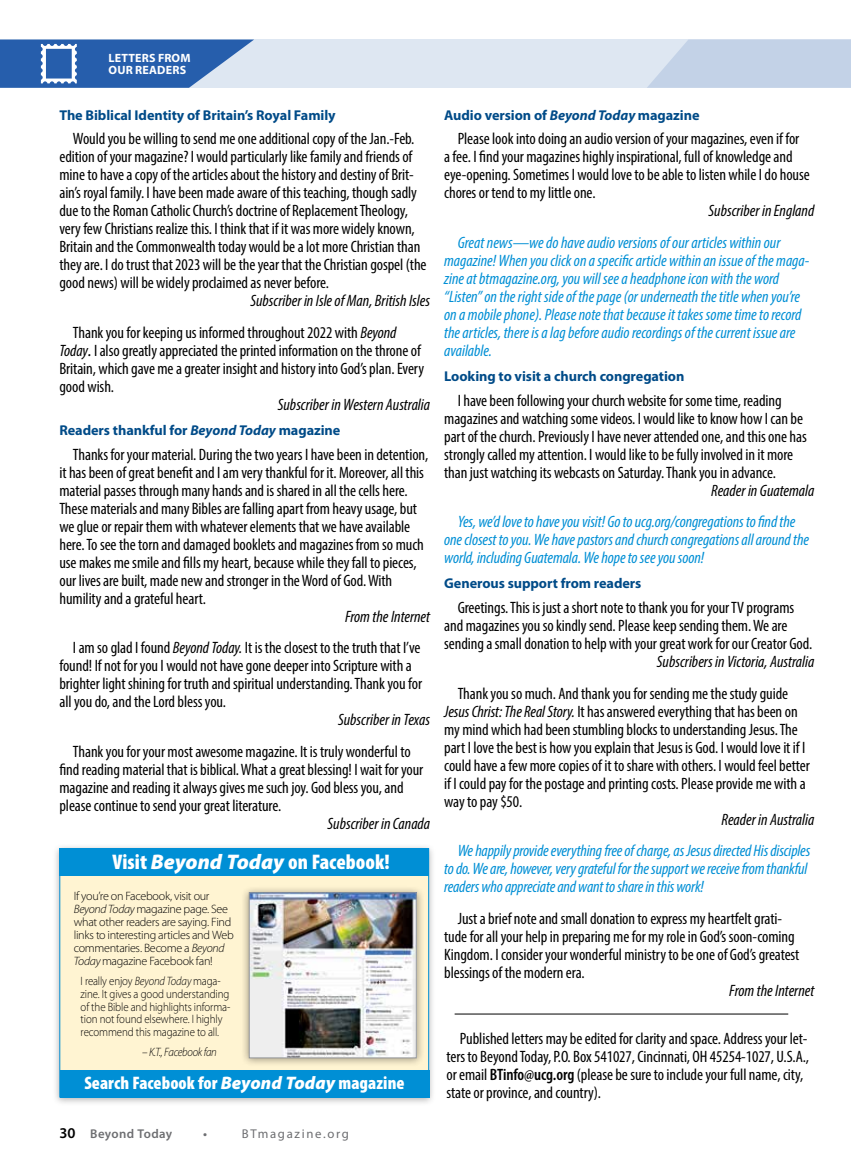
<style>
.page{position:relative;width:851px;height:1161px;background:#fff}
.page>*{position:absolute;margin:0;border:0;box-sizing:border-box;transform-origin:0 0}
.t1{font:900 condensed 21.15px "Myriad Pro";letter-spacing:.005em;color:#fff}
.t2{font:900 condensed 18.15px "Myriad Pro";letter-spacing:.005em;color:#fff}
.t3{font:condensed 16.5px/18px "Myriad Pro";letter-spacing:-.005em;color:#000}
.t4{font:italic condensed 16.5px/18px "Myriad Pro";letter-spacing:-.005em;color:#008fd5}
.t5{font:italic condensed 16.5px "Myriad Pro";color:#000}
.t6{font:700 14.25px "Myriad Pro";letter-spacing:-.005em;color:#004b88}
.t7{font:600 12.75px "Myriad Pro";letter-spacing:.03em;color:#6d6e71}
.t8{font:12.75px "Myriad Pro";letter-spacing:.13em;color:#6d6e71}
.t9{font:300 12.15px/12.9px "Myriad Pro";letter-spacing:-.02em;color:#000}
.t10{font:300 12.15px/12.9px "Myriad Pro";letter-spacing:-.02em;color:#000;scale:.9 1}
.t11{font:italic 300 12.15px "Myriad Pro";letter-spacing:-.025em;color:#000;scale:.9 1}
.t12{font:700 12px/12px "Myriad Pro";letter-spacing:.015em;color:#fff}
.s1{font-style:italic}
.s2{font-style:italic;font-stretch:normal}
.s3{font-size:15px;color:#000}
.s4{font-weight:600}
</style>
<div class="page">
<div style="left:0;top:40px;width:850px;height:48px;background:#dee7f2"></div>
<svg style="left:0;top:40px;width:254px;height:48px;background:#4776b8"></svg>
<hr style="left:454px;top:1014px;width:334px;height:1px;background:#000">
<svg style="left:647px;top:40px;width:203px;height:48px;background:#c5d4e8"></svg>
<div style="left:52px;top:844px;width:384px;height:263px;background:#000;opacity:.3"></div>
<div style="left:60px;top:849px;width:368px;height:248px;background:#fff4d2"></div>
<div style="left:59px;top:848px;width:370px;height:27px;background:#008fd5"></div>
<div style="left:240px;top:885px;width:185px;height:183px;background:#000;opacity:.4"></div>
<img style="left:251px;top:894px;width:163px;height:162px">
<div style="left:249px;top:892px;width:167px;height:166px;border:1px solid #939598"></div>
<div style="left:60px;top:1070px;width:369px;height:27px;background:#008fd5"></div>
<p class="t12" style="left:109px;top:52px;width:83px">LETTERS FROM<br>OUR READERS</p>
<p class="t6" style="left:59px;top:107px;width:278px">The Biblical Identity of Britain’s Royal Family</p>
<p class="t3" style="left:59px;top:130px;width:368px;text-indent:13px">Would you be willing to send me one additional copy of the Jan.-Feb. edition of your magazine? I would particularly like family and friends of mine to have a copy of the articles about the history and destiny of Brit&shy;ain’s royal family. I have been made aware of this teaching, though sadly due to the Roman Catholic Church’s doctrine of Replacement Theology, very few Christians realize this. I think that if it was more widely known, Britain and the Commonwealth today would be a lot more Christian than they are. I do trust that 2023 will be the year that the Christian gospel (the good news) will be widely proclaimed as never before.</p>
<p class="t3" style="left:73px;top:285px;width:359px;line-height:31.5px;text-indent:177px"><span class="s1">Subscriber in Isle of Man, British Isles<br></span>Thank you for keeping us informed throughout 2022 with <span class="s1">Beyond</span></p>
<p class="t3" style="left:59px;top:341px;width:366px"><span class="s1">Today</span><span class="s2">.</span> I also greatly appreciated the printed information on the throne of<br>Britain, which gave me a greater insight and history into God’s plan. Every good wish.</p>
<p class="t5" style="left:278px;top:394px;width:154px">Subscriber in Western Australia</p>
<p class="t6" style="left:59px;top:422px;width:282px">Readers thankful for <span class="s1">Beyond Today</span> magazine</p>
<p class="t3" style="left:59px;top:445px;width:370px;text-indent:13px">Thanks for your material. During the two years I have been in detention, it has been of great benefit and I am very thankful for it. Moreover, all this material passes through many hands and is shared in all the cells here.<br>These materials and many Bibles are falling apart from heavy usage, but we glue or repair them with whatever elements that we have available here. To see the torn and damaged booklets and magazines from so much use makes me smile and fills my heart, because while they fall to pieces, our lives are built, made new and stronger in the Word of God. With humility and a grateful heart.</p>
<p class="t3" style="left:73px;top:600px;width:358px;line-height:31.5px;text-indent:272px"><span class="s1">From the Internet<br></span>I am so glad I found <span class="s1">Beyond Today.</span> It is the closest to the truth that I’ve</p>
<p class="t3" style="left:59px;top:657px;width:364px">found! If not for you I would not have gone deeper into Scripture with a brighter light shining for truth and spiritual understanding. Thank you for all you do, and the Lord bless you.</p>
<p class="t5" style="left:338px;top:710px;width:94px">Subscriber in Texas</p>
<p class="t3" style="left:59px;top:742px;width:365px;text-indent:13px">Thank you for your most awesome magazine. It is truly wonderful to find reading material that is biblical. What a great blessing! I wait for your magazine and reading it always gives me such joy. God bless you, and please continue to send your great literature.</p>
<p class="t5" style="left:327px;top:813px;width:104px">Subscriber in Canada</p>
<p class="t1" style="left:112px;top:848px;width:279px">Visit <span class="s2">Beyond Today</span> on Facebook!</p>
<p class="t9" style="left:74px;top:890px;width:161px">If you’re on Facebook, visit our<br><span class="s1">Beyond Today</span> magazine page. See what other readers are saying. Find links to interesting articles and Web commentaries. Become a <span class="s1">Beyond<br>Today</span> magazine Facebook fan!</p>
<p class="t10" style="left:81px;top:974px;width:168px">I really enjoy <span class="s1">Beyond Today</span> maga&shy;zine. It gives a good understanding of the Bible and highlights informa&shy;tion not found elsewhere. I highly recommend this magazine to all.</p>
<p class="t11" style="left:142px;top:1045px;width:84px">– K.T., Facebook fan</p>
<p class="t2" style="left:84px;top:1072px;width:321px">Search Facebook for <span class="s2">Beyond Today</span> magazine</p>
<p class="t7" style="left:59px;top:1126px;width:114px"><span class="s3">30</span> Beyond Today</p>
<p class="t7" style="left:203px;top:1126px;width:5px">•</p>
<p class="t8" style="left:242px;top:1126px;width:109px">BTmagazine.org</p>
<p class="t6" style="left:444px;top:107px;width:257px">Audio version of <span class="s1">Beyond Today</span> magazine</p>
<p class="t3" style="left:444px;top:130px;width:367px;text-indent:13px">Please look into doing an audio version of your magazines, even if for<br>a fee. I find your magazines highly inspirational, full of knowledge and eye-opening. Sometimes I would love to be able to listen while I do house chores or tend to my little one.</p>
<p class="t5" style="left:708px;top:201px;width:107px">Subscriber in England</p>
<p class="t4" style="left:444px;top:233px;width:367px;text-indent:13px">Great news—we do have audio versions of our articles within our magazine! When you click on a specific article within an issue of the maga&shy;zine at btmagazine.org, you will see a headphone icon with the word “Listen” on the right side of the page (or underneath the title when you’re on a mobile phone). Please note that because it takes some time to record the articles, there is a lag before audio recordings of the current issue are available.</p>
<p class="t6" style="left:444px;top:368px;width:242px">Looking to visit a church congregation</p>
<p class="t3" style="left:444px;top:391px;width:364px;text-indent:13px">I have been following your church website for some time, reading magazines and watching some videos. I would like to know how I can be part of the church. Previously I have never attended one, and this one has strongly called my attention. I would like to be fully involved in it more than just watching its webcasts on Saturday. Thank you in advance.</p>
<p class="t5" style="left:711px;top:480px;width:105px">Reader in Guatemala</p>
<p class="t4" style="left:444px;top:513px;width:366px;text-indent:13px">Yes, we’d love to have you visit! Go to ucg.org/congregations to find the one closest to you. We have pastors and church congregations all around the world, including Guatemala. We hope to see you soon!</p>
<p class="t6" style="left:444px;top:576px;width:199px">Generous support from readers</p>
<p class="t3" style="left:444px;top:599px;width:369px;text-indent:13px">Greetings. This is just a short note to thank you for your TV programs and magazines you so kindly send. Please keep sending them. We are sending a small donation to help with your great work for our Creator God.</p>
<p class="t5" style="left:656px;top:652px;width:159px">Subscribers in Victoria, Australia</p>
<p class="t3" style="left:444px;top:684px;width:367px;text-indent:13px">Thank you so much. And thank you for sending me the study guide <span class="s1">Jesus Christ: The Real Story.</span> It has answered everything that has been on my mind which had been stumbling blocks to understanding Jesus. The part I love the best is how you explain that Jesus is God. I would love it if I could have a few more copies of it to share with others. I would feel better if I could pay for the postage and printing costs. Please provide me with a way to pay $50.</p>
<p class="t5" style="left:721px;top:809px;width:94px">Reader in Australia</p>
<p class="t4" style="left:444px;top:842px;width:367px;text-indent:13px">We happily provide everything free of charge, as Jesus directed His disciples to do. We are, however, very grateful for the support we receive from thankful readers who appreciate and want to share in this work!</p>
<p class="t3" style="left:444px;top:909px;width:357px;text-indent:13px">Just a brief note and small donation to express my heartfelt grati&shy;tude for all your help in preparing me for my role in God’s soon-coming Kingdom. I consider your wonderful ministry to be one of God’s greatest blessings of the modern era.</p>
<p class="t5" style="left:729px;top:980px;width:87px">From the Internet</p>
<p class="t3" style="left:446px;top:1029px;width:364px;text-indent:13px">Published letters may be edited for clarity and space. Address your let&shy;ters to Beyond Today, P.O. Box 541027, Cincinnati, OH 45254-1027, U.S.A., or email <span class="s4">BTinfo@ucg.org</span> (please be sure to include your full name, city, state or province, and country).</p>
</div>
